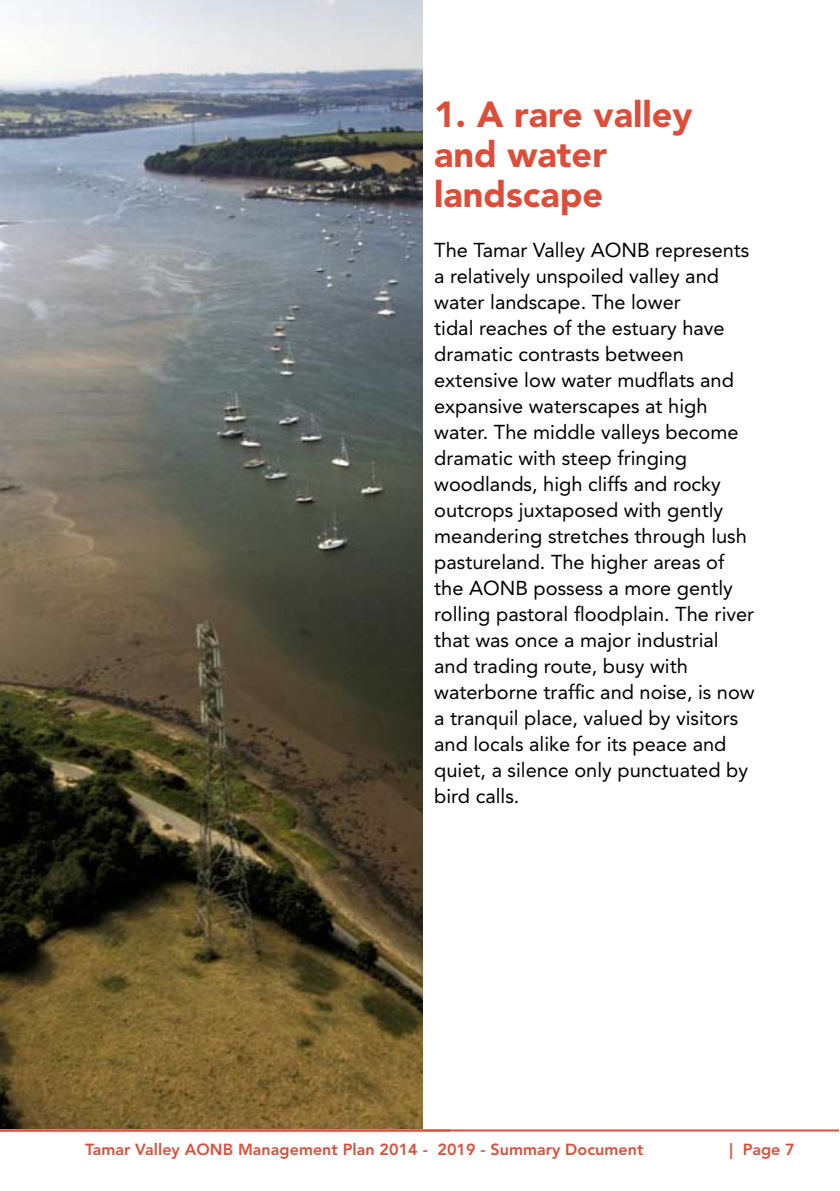
<style>
.page{position:relative;width:840px;height:1191px;background:#fff}
.page>*{position:absolute;margin:0;border:0;box-sizing:border-box;transform-origin:0 0}
.t1{font:900 36px/40px "Avenir LT";color:#dc4d3a}
.t2{font:20px/26px "Avenir LT";color:#000}
.t3{font:800 16px "Avenir LT";letter-spacing:.005em;color:#dc4d3a}
</style>
<div class="page">
<hr style="left:0;top:1129px;width:838px;height:2px;background:#dc4d3a">
<img style="left:0;top:1px;width:422px;height:1127px">
<h1 class="t1" style="left:434px;top:94px;width:260px">1. A rare valley and water landscape</h1>
<p class="t2" style="left:434px;top:237px;width:322px">The Tamar Valley AONB represents a relatively unspoiled valley and water landscape. The lower<br>tidal reaches of the estuary have dramatic contrasts between extensive low water mudflats and expansive waterscapes at high water. The middle valleys become dramatic with steep fringing woodlands, high cliffs and rocky outcrops juxtaposed with gently meandering stretches through lush pastureland. The higher areas of the AONB possess a more gently rolling pastoral floodplain. The river that was once a major industrial and trading route, busy with waterborne traffic and noise, is now a tranquil place, valued by visitors and locals alike for its peace and quiet, a silence only punctuated by bird calls.</p>
<p class="t3" style="left:85px;top:1139px;width:559px">Tamar Valley AONB Management Plan 2014 - 2019 - Summary Document</p>
<p class="t3" style="left:729px;top:1139px;width:66px">| Page 7</p>
</div>
